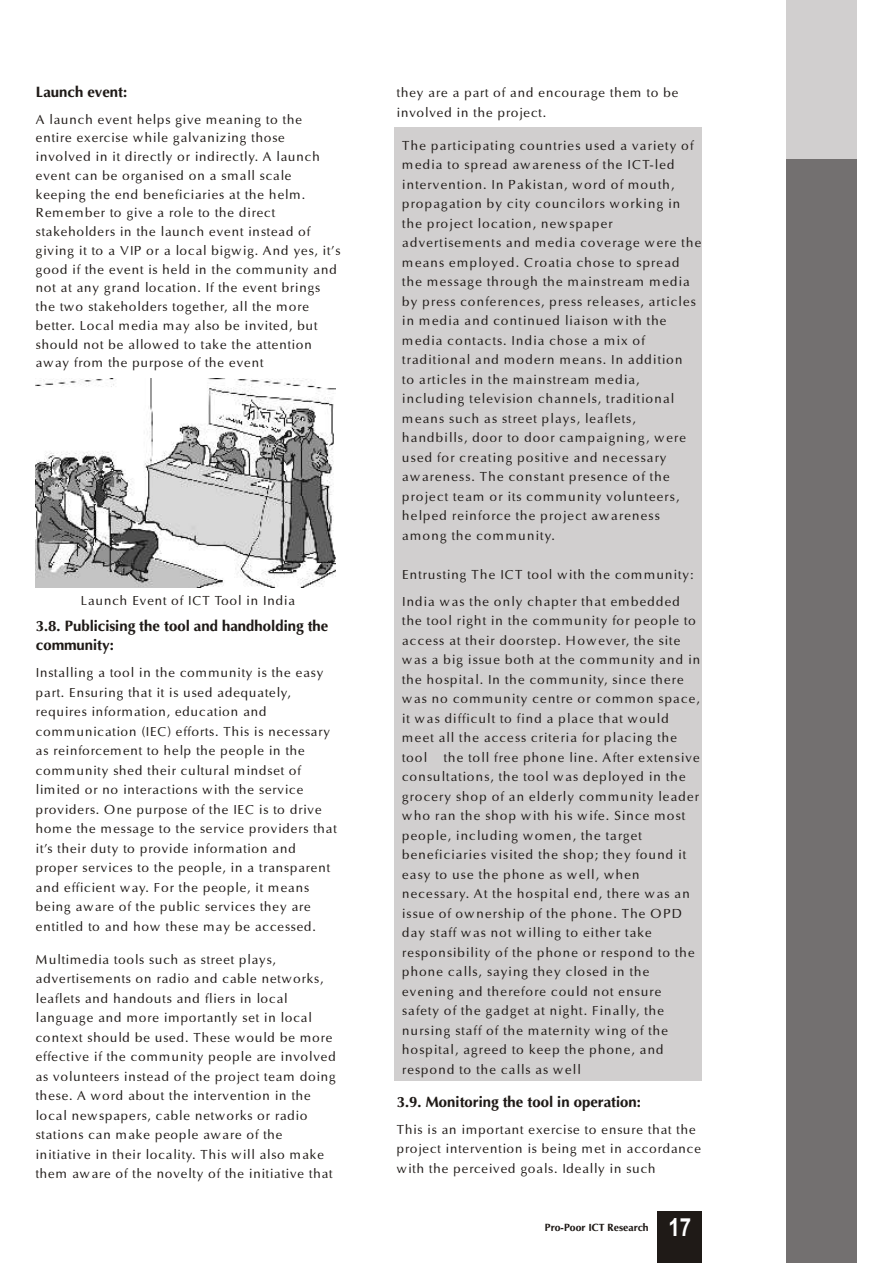
<style>
.page{position:relative;width:894px;height:1263px;background:#fff}
.page>*{position:absolute;margin:0;border:0;box-sizing:border-box;transform-origin:0 0}
.t1{font:700 25.05px "Arial Narrow";color:#fff}
.t2{font:15px/19.5px "Optima";color:#1f1a17}
.t3{font:15px/19.5px "Optima";letter-spacing:.02em;color:#1f1a17}
.t4{font:700 15px "Optima";color:#1f1a17}
.t5{font:700 10.5px "Optima";color:#1f1a17}
</style>
<div class="page">
<div style="left:394px;top:127px;width:308px;height:953px;background:#d1cfcf"></div>
<img style="left:36px;top:379px;width:300px;height:209px">
<div style="left:787px;top:158px;width:70px;height:1105px;background:#737070"></div>
<div style="left:787px;top:0;width:70px;height:159px;background:#d1cfcf"></div>
<div style="left:657px;top:1211px;width:45px;height:52px;background:#1f1a17"></div>
<p class="t4" style="left:36px;top:86px;width:93px">Launch event:</p>
<p class="t2" style="left:397px;top:84px;width:284px">they are a part of and encourage them to be involved in the project.</p>
<p class="t2" style="left:36px;top:111px;width:269px;line-height:18.8px">A launch event helps give meaning to the entire exercise while galvanizing those</p>
<p class="t3" style="left:402px;top:137px;width:293px">The participating countries used a variety of</p>
<p class="t2" style="left:36px;top:148px;width:286px">involved in it directly or indirectly. A launch</p>
<p class="t3" style="left:402px;top:156px;width:275px">media to spread awareness of the ICT-led</p>
<p class="t2" style="left:36px;top:167px;width:258px">event can be organised on a small scale</p>
<p class="t3" style="left:402px;top:176px;width:275px">intervention. In Pakistan, word of mouth,</p>
<p class="t2" style="left:36px;top:185px;width:272px">keeping the end beneficiaries at the helm.</p>
<p class="t3" style="left:402px;top:195px;width:280px">propagation by city councilors working in</p>
<p class="t2" style="left:36px;top:204px;width:242px">Remember to give a role to the direct</p>
<p class="t3" style="left:402px;top:215px;width:213px">the project location, newspaper</p>
<p class="t2" style="left:36px;top:223px;width:277px">stakeholders in the launch event instead of</p>
<p class="t3" style="left:402px;top:234px;width:301px">advertisements and media coverage were the</p>
<p class="t2" style="left:36px;top:242px;width:307px">giving it to a VIP or a local bigwig. And yes, it's</p>
<p class="t3" style="left:402px;top:254px;width:280px">means employed. Croatia chose to spread</p>
<p class="t2" style="left:36px;top:260px;width:303px">good if the event is held in the community and</p>
<p class="t3" style="left:402px;top:273px;width:290px">the message through the mainstream media</p>
<p class="t2" style="left:36px;top:279px;width:287px">not at any grand location. If the event brings</p>
<p class="t3" style="left:402px;top:293px;width:296px">by press conferences, press releases, articles</p>
<p class="t2" style="left:36px;top:298px;width:275px">the two stakeholders together, all the more</p>
<p class="t3" style="left:402px;top:312px;width:267px">in media and continued liaison with the</p>
<p class="t2" style="left:36px;top:317px;width:284px">better. Local media may also be invited, but</p>
<p class="t3" style="left:402px;top:332px;width:245px">media contacts. India chose a mix of</p>
<p class="t2" style="left:36px;top:336px;width:278px;line-height:18.8px">should not be allowed to take the attention away from the purpose of the event</p>
<p class="t3" style="left:402px;top:351px;width:286px">traditional and modern means. In addition to articles in the mainstream media, including television channels, traditional means such as street plays, leaflets, handbills, door to door campaigning, were used for creating positive and necessary awareness. The constant presence of the project team or its community volunteers, helped reinforce the project awareness among the community.</p>
<p class="t2" style="left:402px;top:562px;width:294px;line-height:27px">Entrusting The ICT tool with the community:<br>India was the only chapter that embedded</p>
<p class="t2" style="left:402px;top:612px;width:296px">the tool right in the community for people to</p>
<p class="t2" style="left:81px;top:592px;width:217px">Launch Event of ICT Tool in India</p>
<p class="t4" style="left:36px;top:620px;width:294px">3.8. Publicising the tool and handholding the</p>
<p class="t2" style="left:402px;top:632px;width:280px">access at their doorstep. However, the site</p>
<p class="t4" style="left:36px;top:639px;width:79px">community:</p>
<p class="t2" style="left:402px;top:651px;width:300px">was a big issue both at the community and in</p>
<p class="t2" style="left:36px;top:664px;width:290px">Installing a tool in the community is the easy</p>
<p class="t2" style="left:402px;top:671px;width:284px">the hospital. In the community, since there</p>
<p class="t2" style="left:36px;top:683px;width:257px">part. Ensuring that it is used adequately,</p>
<p class="t2" style="left:402px;top:690px;width:300px">was no community centre or common space,</p>
<p class="t2" style="left:36px;top:703px;width:233px">requires information, education and</p>
<p class="t2" style="left:402px;top:710px;width:269px">it was difficult to find a place that would</p>
<p class="t2" style="left:36px;top:722px;width:297px">communication (IEC) efforts. This is necessary</p>
<p class="t2" style="left:402px;top:729px;width:277px">meet all the access criteria for placing the</p>
<p class="t2" style="left:36px;top:742px;width:271px">as reinforcement to help the people in the</p>
<p class="t2" style="left:402px;top:749px;width:300px">tool – the toll free phone line. After extensive</p>
<p class="t2" style="left:36px;top:761px;width:267px">community shed their cultural mindset of</p>
<p class="t2" style="left:402px;top:768px;width:286px">consultations, the tool was deployed in the</p>
<p class="t2" style="left:36px;top:781px;width:270px">limited or no interactions with the service</p>
<p class="t2" style="left:402px;top:788px;width:299px">grocery shop of an elderly community leader</p>
<p class="t2" style="left:36px;top:800px;width:288px">providers. One purpose of the IEC is to drive</p>
<p class="t2" style="left:402px;top:807px;width:285px">who ran the shop with his wife. Since most</p>
<p class="t2" style="left:36px;top:820px;width:303px">home the message to the service providers that</p>
<p class="t2" style="left:402px;top:827px;width:242px">people, including women, the target</p>
<p class="t2" style="left:36px;top:839px;width:262px">it’s their duty to provide information and</p>
<p class="t2" style="left:402px;top:846px;width:286px">beneficiaries visited the shop; they found it</p>
<p class="t2" style="left:36px;top:859px;width:297px">proper services to the people, in a transparent</p>
<p class="t2" style="left:402px;top:866px;width:240px">easy to use the phone as well, when</p>
<p class="t2" style="left:36px;top:878px;width:276px">and efficient way. For the people, it means</p>
<p class="t2" style="left:402px;top:885px;width:290px">necessary. At the hospital end, there was an</p>
<p class="t2" style="left:36px;top:898px;width:277px">being aware of the public services they are</p>
<p class="t2" style="left:402px;top:905px;width:283px">issue of ownership of the phone. The OPD</p>
<p class="t2" style="left:36px;top:917px;width:282px">entitled to and how these may be accessed.</p>
<p class="t2" style="left:402px;top:924px;width:295px">day staff was not willing to either take responsibility of the phone or respond to the</p>
<p class="t2" style="left:36px;top:950px;width:242px">Multimedia tools such as street plays,</p>
<p class="t2" style="left:402px;top:963px;width:250px">phone calls, saying they closed in the</p>
<p class="t2" style="left:36px;top:970px;width:290px">advertisements on radio and cable networks,</p>
<p class="t2" style="left:402px;top:983px;width:262px">evening and therefore could not ensure</p>
<p class="t2" style="left:36px;top:989px;width:254px">leaflets and handouts and fliers in local</p>
<p class="t2" style="left:36px;top:1009px;width:278px">language and more importantly set in local</p>
<p class="t2" style="left:36px;top:1028px;width:299px">context should be used. These would be more</p>
<p class="t2" style="left:36px;top:1048px;width:302px">effective if the community people are involved</p>
<p class="t2" style="left:36px;top:1067px;width:302px">as volunteers instead of the project team doing these. A word about the intervention in the</p>
<p class="t2" style="left:36px;top:1106px;width:274px">local newspapers, cable networks or radio</p>
<p class="t2" style="left:36px;top:1126px;width:249px">stations can make people aware of the</p>
<p class="t2" style="left:36px;top:1145px;width:291px">initiative in their locality. This will also make</p>
<p class="t2" style="left:36px;top:1165px;width:299px">them aware of the novelty of the initiative that</p>
<p class="t2" style="left:402px;top:1002px;width:264px">safety of the gadget at night. Finally, the</p>
<p class="t2" style="left:402px;top:1022px;width:268px">nursing staff of the maternity wing of the</p>
<p class="t2" style="left:402px;top:1041px;width:264px">hospital, agreed to keep the phone, and</p>
<p class="t2" style="left:402px;top:1061px;width:181px">respond to the calls as well</p>
<p class="t4" style="left:397px;top:1096px;width:246px">3.9. Monitoring the tool in operation:</p>
<p class="t2" style="left:397px;top:1121px;width:301px">This is an important exercise to ensure that the</p>
<p class="t2" style="left:397px;top:1140px;width:307px">project intervention is being met in accordance</p>
<p class="t2" style="left:397px;top:1160px;width:261px">with the perceived goals. Ideally in such</p>
<p class="t5" style="left:545px;top:1223px;width:105px">Pro-Poor ICT Research</p>
<h1 class="t1" style="left:668px;top:1218px;width:24px">17</h1>
</div>
